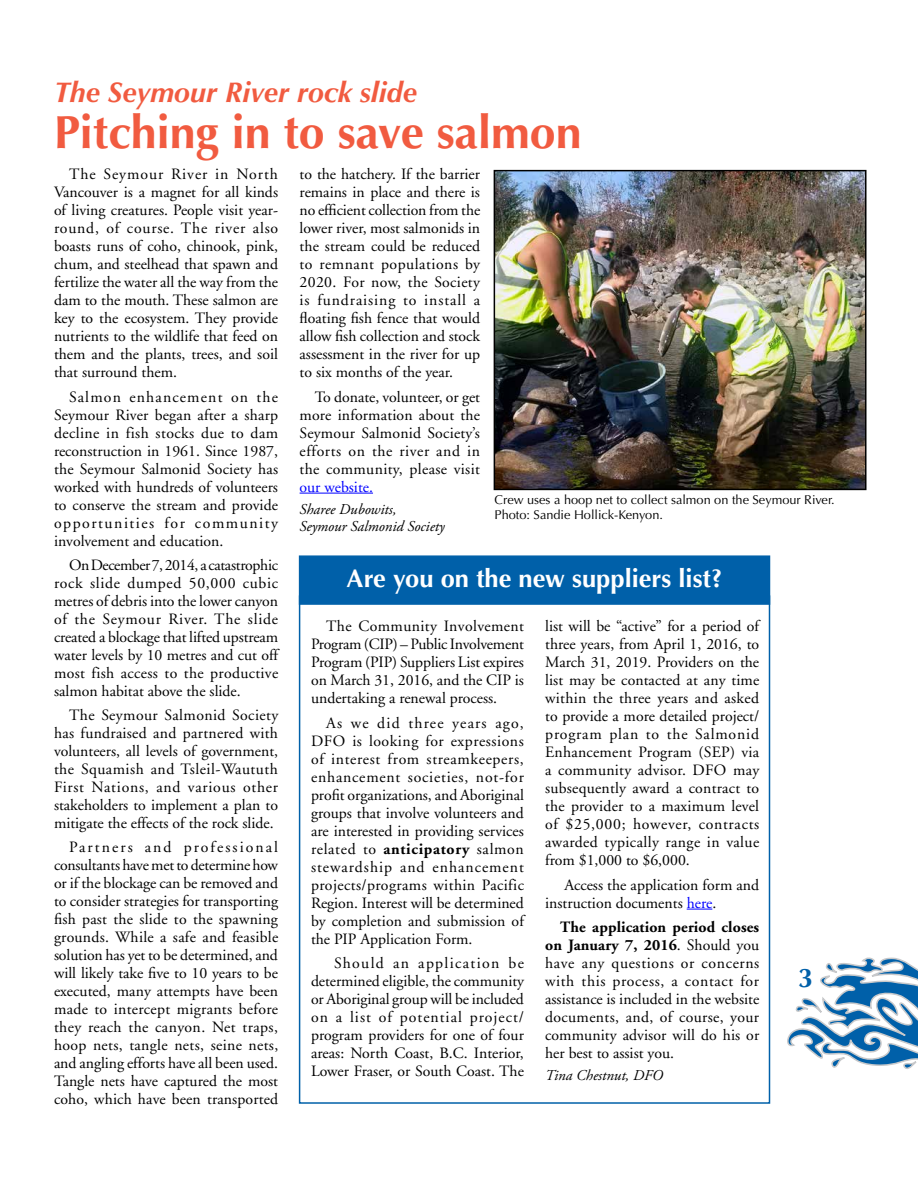
<style>
.page{position:relative;width:918px;height:1188px;background:#fff}
.page>*{position:absolute;margin:0;border:0;box-sizing:border-box;transform-origin:0 0}
.t1{font:700 46.5px "Optima";color:#f15b40}
.t2{font:italic 700 28.5px "Optima";color:#f15b40}
.t3{font:700 27px "Optima";color:#0060a9}
.t4{font:700 25.5px "Optima";color:#fff}
.t5{font:15.75px/18px "Adobe Garamond";color:#000;text-align:justify}
.t6{font:15.75px "Adobe Garamond";color:#00f}
.t7{font:italic 15px/16.5px "Adobe Garamond Pro";color:#000}
.t8{font:12.75px/15px "Optima";color:#000}
.s1{font-weight:700}
.s2{color:#00f}
</style>
<div class="page">
<svg style="left:787px;top:957px;width:131px;height:112px"></svg>
<div style="left:299px;top:555px;width:471px;height:50px;background:#0060a9;border:2px solid #0060a9"></div>
<div style="left:299px;top:595px;width:471px;height:509px;border:2px solid #0060a9"></div>
<svg style="left:687px;top:909px;width:25px;height:1px"></svg>
<hr style="left:300px;top:493px;width:73px;height:1px;background:#00f">
<img style="left:497px;top:173px;width:367px;height:314px">
<div style="left:494px;top:170px;width:373px;height:320px;border:2px solid #000"></div>
<h2 class="t2" style="left:54px;top:75px;width:364px">The Seymour River rock slide</h2>
<h1 class="t1" style="left:54px;top:106px;width:529px">Pitching in to save salmon</h1>
<p class="t5" style="left:54px;top:166px;width:226px;text-indent:15px">The Seymour River in North Vancouver is a magnet for all kinds of living creatures. People visit year&shy;round, of course. The river also boasts runs of coho, chinook, pink, chum, and steelhead that spawn and fertilize the water all the way from the dam to the mouth. These salmon are key to the ecosystem. They provide nutrients to the wildlife that feed on them and the plants, trees, and soil that surround them.</p>
<p class="t5" style="left:54px;top:388px;width:226px;text-indent:15px">Salmon enhancement on the Seymour River began after a sharp decline in fish stocks due to dam reconstruction in 1961. Since 1987, the Seymour Salmonid Society has worked with hundreds of volunteers to conserve the stream and provide opportunities for community involvement and education.</p>
<p class="t5" style="left:54px;top:556px;width:226px;text-indent:15px">On December 7, 2014, a catastrophic rock slide dumped 50,000 cubic metres of debris into the lower canyon of the Seymour River. The slide created a blockage that lifted upstream water levels by 10 metres and cut off most fish access to the productive salmon habitat above the slide.</p>
<p class="t5" style="left:54px;top:706px;width:226px;text-indent:15px">The Seymour Salmonid Society has fundraised and partnered with volunteers, all levels of government, the Squamish and Tsleil-Waututh First Nations, and various other stakeholders to implement a plan to mitigate the effects of the rock slide.</p>
<p class="t5" style="left:54px;top:838px;width:226px;text-indent:15px">Partners and professional consultants have met to determine how or if the blockage can be removed and to consider strategies for transporting fish past the slide to the spawning grounds. While a safe and feasible solution has yet to be determined, and will likely take five to 10 years to be executed, many attempts have been made to intercept migrants before they reach the canyon. Net traps, hoop nets, tangle nets, seine nets, and angling efforts have all been used.<br>Tangle nets have captured the most coho, which have been transported</p>
<p class="t5" style="left:300px;top:166px;width:182px">to the hatchery. If the barrier remains in place and there is no efficient collection from the lower river, most salmonids in the stream could be reduced to remnant populations by 2020. For now, the Society is fundraising to install a floating fish fence that would allow fish collection and stock assessment in the river for up to six months of the year.</p>
<p class="t5" style="left:300px;top:388px;width:182px;text-indent:15px">To donate, volunteer, or get more information about the Seymour Salmonid Society’s efforts on the river and in the community, please visit</p>
<p class="t6" style="left:300px;top:478px;width:75px">our website.</p>
<p class="t7" style="left:300px;top:502px;width:147px">Sharee Dubowits,<br>Seymour Salmonid Society</p>
<p class="t8" style="left:495px;top:492px;width:342px">Crew uses a hoop net to collect salmon on the Seymour River.<br>Photo: Sandie Hollick-Kenyon.</p>
<h3 class="t4" style="left:347px;top:563px;width:377px">Are you on the new suppliers list?</h3>
<p class="t5" style="left:311px;top:618px;width:214px;text-indent:15px">The Community Involvement Program (CIP) – Public Involvement Program (PIP) Suppliers List expires on March 31, 2016, and the CIP is undertaking a renewal process.</p>
<p class="t5" style="left:311px;top:714px;width:214px;text-indent:15px">As we did three years ago, DFO is looking for expressions of interest from streamkeepers, enhancement societies, not-for profit organizations, and Aboriginal groups that involve volunteers and are interested in providing services related to <span class="s1">anticipatory</span> salmon stewardship and enhancement projects/programs within Pacific Region. Interest will be determined by completion and submission of the PIP Application Form.</p>
<p class="t5" style="left:311px;top:954px;width:214px;text-indent:23px">Should an application be determined eligible, the community or Aboriginal group will be included on a list of potential project/ program providers for one of four areas: North Coast, B.C. Interior, Lower Fraser, or South Coast. The</p>
<p class="t5" style="left:545px;top:618px;width:216px">list will be “active” for a period of three years, from April 1, 2016, to March 31, 2019. Providers on the list may be contacted at any time within the three years and asked to provide a more detailed project/ program plan to the Salmonid Enhancement Program (SEP) via a community advisor. DFO may subsequently award a contract to the provider to a maximum level of $25,000; however, contracts awarded typically range in value from $1,000 to $6,000.</p>
<p class="t5" style="left:545px;top:876px;width:216px;text-indent:19px">Access the application form and instruction documents <span class="s2">here</span>.</p>
<p class="t5" style="left:545px;top:918px;width:216px;text-indent:15px"><span class="s1">The application period closes on January 7, 2016</span>. Should you have any questions or concerns with this process, a contact for assistance is included in the website documents, and, of course, your community advisor will do his or her best to assist you.</p>
<p class="t7" style="left:545px;top:1068px;width:119px">Tina Chestnut, DFO</p>
<h3 class="t3" style="left:798px;top:962px;width:17px">3</h3>
</div>
